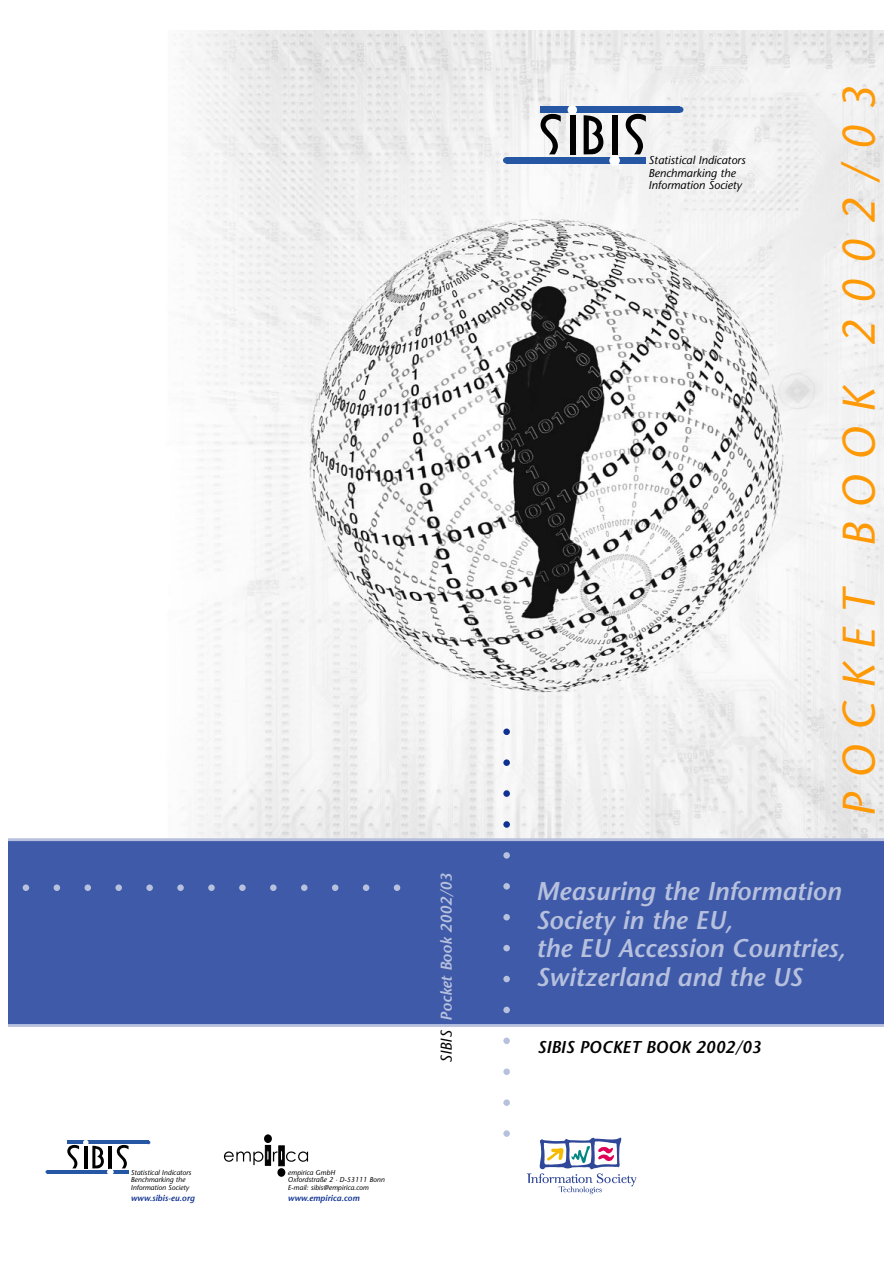
<style>
.page{position:relative;width:893px;height:1263px;background:#fff}
.page>*{position:absolute;margin:0;border:0;box-sizing:border-box;transform-origin:0 0}
.t1{font:51.3px "Stone Sans";color:#b7c1de}
.t2{font:italic 45.6px "Stone Sans";letter-spacing:.315em;color:#ff9906}
.t3{font:italic 600 25.65px/28.5px "Stone Sans";color:#b7c1de}
.t4{font:italic 600 17.1px "Stone Sans";color:#000}
.t5{font:italic 600 15.6px "Stone Sans";letter-spacing:-.005em;color:#b7c1de}
.t6{font:italic 11.4px/12.1px "Stone Sans";color:#000}
.t7{font:italic 600 8.55px "Stone Sans";color:#0e3192}
.t8{font:italic 7.2px/7.8px "Stone Sans";color:#000}
.s1{font-weight:400;color:#000}
.s2{color:#0e3192}
</style>
<div class="page">
<img style="left:181px;top:30px;width:703px;height:808px">
<div style="left:9px;top:840px;width:875px;height:185px;background:#3e5aa8"></div>
<div style="left:506px;top:157px;width:140px;height:6px;background:#2557a5"></div>
<svg style="left:503px;top:157px;width:3px;height:6px"></svg>
<div style="left:540px;top:107px;width:140px;height:6px;background:#2557a5"></div>
<svg style="left:680px;top:107px;width:3px;height:6px"></svg>
<svg style="left:540px;top:114px;width:20px;height:40px"></svg>
<div style="left:570px;top:115px;width:5px;height:39px;background:#000"></div>
<svg style="left:583px;top:115px;width:20px;height:39px"></svg>
<div style="left:612px;top:115px;width:5px;height:39px;background:#000"></div>
<svg style="left:625px;top:114px;width:21px;height:40px"></svg>
<div style="left:609px;top:155px;width:10px;height:11px;background:#fff;border:1px solid #fff;border-radius:50%"></div>
<div style="left:567px;top:105px;width:10px;height:10px;background:#fff;border-radius:50%"></div>
<hr style="left:47px;top:1170px;width:81px;height:4px;background:#2557a5">
<hr style="left:67px;top:1141px;width:81px;height:3px;background:#2557a5">
<svg style="left:67px;top:1140px;width:61px;height:34px"></svg>
<hr style="left:9px;top:838px;width:875px;height:3px;background:#b7c1de">
<hr style="left:9px;top:1024px;width:875px;height:3px;background:#b7c1de">
<svg style="left:527px;top:1138px;width:109px;height:56px"></svg>
<div style="left:265px;top:1145px;width:5px;height:20px;background:#000;border:1px solid #000"></div>
<div style="left:264px;top:1134px;width:8px;height:9px;background:#000;border-radius:4px"></div>
<svg style="left:279px;top:1146px;width:5px;height:20px"></svg>
<div style="left:277px;top:1168px;width:8px;height:9px;background:#000;border-radius:4px"></div>
<svg style="left:224px;top:1148px;width:84px;height:17px"></svg>
<h1 class="t1" style="left:19px;top:853px;width:387px">. . . . . . . . . . . . .</h1>
<h3 class="t5" style="left:440px;top:1063px;width:191px;rotate:-90deg"><span class="s1">SIBIS</span> Pocket Book 2002/03</h3>
<p class="t8" style="left:131px;top:1169px;width:62px">Statistical Indicators<br>Benchmarking the<br>Information Society</p>
<p class="t7" style="left:131px;top:1195px;width:65px">www.sibis-eu.org</p>
<p class="t8" style="left:288px;top:1169px;width:98px">empirica GmbH<br>Oxfordstraße 2 · D-53111 Bonn<br>E-mail: sibis@empirica.com</p>
<p class="t7" style="left:288px;top:1195px;width:73px">www.empirica.com</p>
<h1 class="t1" style="left:541px;top:724px;width:418px;rotate:90deg"><span class="s2">. . . .</span> . . . . . . . . . .</h1>
<h3 class="t6" style="left:648px;top:156px;width:98px">Statistical Indicators<br>Benchmarking the<br>Information Society</h3>
<h2 class="t2" style="left:841px;top:817px;width:734px;rotate:-90deg">POCKET BOOK 2002/03</h2>
<h3 class="t3" style="left:536px;top:880px;width:310px">Measuring the Information<br>Society in the EU,<br>the EU Accession Countries,<br>Switzerland and the US</h3>
<h3 class="t4" style="left:537px;top:1040px;width:225px">SIBIS POCKET BOOK 2002/03</h3>
</div>
